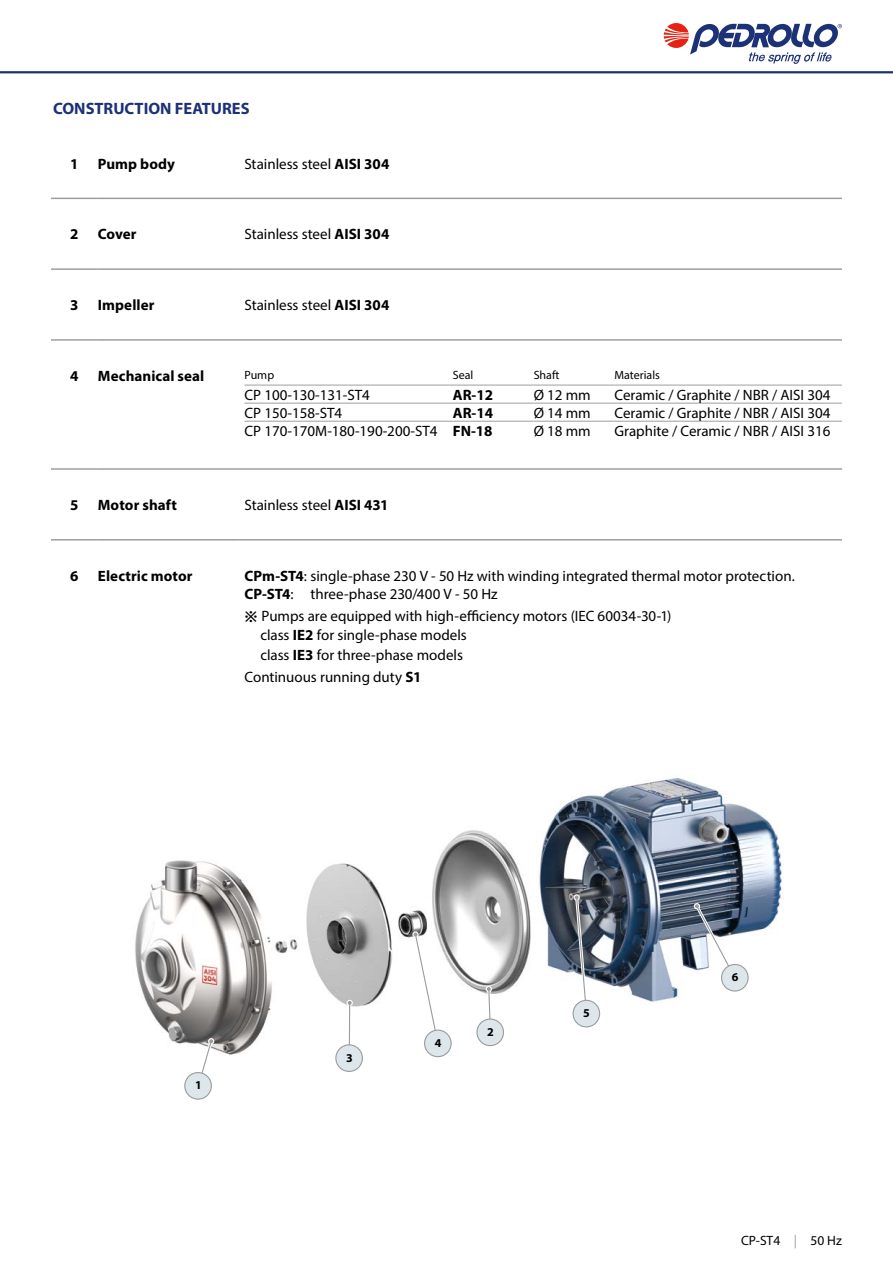
<style>
.page{position:relative;width:893px;height:1263px;background:#fff}
.page>*{position:absolute;margin:0;border:0;box-sizing:border-box;transform-origin:0 0}
.t1{font:700 16.5px "Myriad Pro";color:#1d3176}
.t2{font:15px/19.2px "Myriad Pro";color:#000}
.t3{font:700 15px "Myriad Pro";letter-spacing:.005em;color:#000}
.t4{font:13.5px "Myriad Pro";color:#000}
.t5{font:12px "Myriad Pro";color:#000}
.t6{font:700 12px "Myriad Pro";color:#000}
.s1{font-weight:700}
.s2{font-family:"Apple SD Gothic Neo";font-weight:700}
.s3{color:#9c9e9f}
</style>
<div class="page">
<svg style="left:664px;top:23px;width:178px;height:41px"></svg>
<hr style="left:0;top:71px;width:893px;height:2px;background:#1d3176">
<img style="left:135px;top:777px;width:648px;height:281px">
<hr style="left:348px;top:1003px;width:3px;height:55px;background:#fff">
<hr style="left:349px;top:1003px;width:1px;height:56px;background:#9a9c9d">
<svg style="left:347px;top:1000px;width:6px;height:6px"></svg>
<div style="left:336px;top:1045px;width:26px;height:26px;background:#dde7eb;border-radius:50%"></div>
<div style="left:335px;top:1044px;width:28px;height:28px;border:1px solid #9a9c9d;border-radius:50%"></div>
<svg style="left:195px;top:1037px;width:20px;height:45px"></svg>
<div style="left:185px;top:1072px;width:26px;height:27px;background:#dde7eb;border-radius:50%"></div>
<div style="left:184px;top:1072px;width:28px;height:28px;border:1px solid #9a9c9d;border-radius:50%"></div>
<svg style="left:412px;top:931px;width:30px;height:116px"></svg>
<div style="left:425px;top:1030px;width:26px;height:27px;background:#dde7eb;border-radius:50%"></div>
<div style="left:424px;top:1029px;width:28px;height:28px;border:1px solid #9a9c9d;border-radius:50%"></div>
<svg style="left:486px;top:986px;width:8px;height:32px"></svg>
<div style="left:477px;top:1019px;width:26px;height:26px;background:#dde7eb;border-radius:50%"></div>
<div style="left:476px;top:1018px;width:28px;height:28px;border:1px solid #9a9c9d;border-radius:50%"></div>
<svg style="left:693px;top:902px;width:46px;height:80px"></svg>
<div style="left:722px;top:964px;width:26px;height:27px;background:#dde7eb;border-radius:50%"></div>
<div style="left:721px;top:964px;width:28px;height:27px;border:1px solid #9a9c9d;border-radius:50%"></div>
<svg style="left:573px;top:894px;width:17px;height:113px"></svg>
<div style="left:573px;top:1000px;width:27px;height:27px;background:#dde7eb;border-radius:50%"></div>
<div style="left:572px;top:1000px;width:28px;height:27px;border:1px solid #9a9c9d;border-radius:50%"></div>
<svg style="left:51px;top:197px;width:791px;height:344px"></svg>
<hr style="left:51px;top:198px;width:47px;height:1px;background:#9c9e9f">
<hr style="left:98px;top:198px;width:140px;height:1px;background:#9c9e9f">
<hr style="left:238px;top:198px;width:604px;height:1px;background:#9c9e9f">
<hr style="left:51px;top:268px;width:47px;height:2px;background:#9c9e9f">
<hr style="left:98px;top:268px;width:140px;height:2px;background:#9c9e9f">
<hr style="left:238px;top:268px;width:604px;height:2px;background:#9c9e9f">
<hr style="left:238px;top:339px;width:604px;height:2px;background:#9c9e9f">
<hr style="left:238px;top:468px;width:604px;height:2px;background:#9c9e9f">
<hr style="left:238px;top:539px;width:604px;height:1px;background:#9c9e9f">
<hr style="left:51px;top:339px;width:47px;height:2px;background:#9c9e9f">
<hr style="left:98px;top:339px;width:140px;height:2px;background:#9c9e9f">
<hr style="left:51px;top:468px;width:47px;height:2px;background:#9c9e9f">
<hr style="left:98px;top:468px;width:140px;height:2px;background:#9c9e9f">
<hr style="left:51px;top:539px;width:47px;height:1px;background:#9c9e9f">
<hr style="left:98px;top:539px;width:140px;height:1px;background:#9c9e9f">
<hr style="left:244px;top:403px;width:209px;height:1px;background:#9c9e9f">
<hr style="left:453px;top:403px;width:81px;height:1px;background:#9c9e9f">
<hr style="left:534px;top:403px;width:80px;height:1px;background:#9c9e9f">
<hr style="left:614px;top:403px;width:228px;height:1px;background:#9c9e9f">
<hr style="left:244px;top:421px;width:209px;height:1px;background:#9c9e9f">
<hr style="left:453px;top:421px;width:81px;height:1px;background:#9c9e9f">
<hr style="left:534px;top:421px;width:80px;height:1px;background:#9c9e9f">
<hr style="left:614px;top:421px;width:228px;height:1px;background:#9c9e9f">
<hr style="left:244px;top:385px;width:209px;height:1px;background:#9c9e9f">
<hr style="left:453px;top:385px;width:81px;height:1px;background:#9c9e9f">
<hr style="left:534px;top:385px;width:80px;height:1px;background:#9c9e9f">
<hr style="left:614px;top:385px;width:228px;height:1px;background:#9c9e9f">
<p class="t1" style="left:53px;top:98px;width:198px">CONSTRUCTION FEATURES</p>
<p class="t3" style="left:70px;top:154px;width:10px">1</p>
<p class="t3" style="left:98px;top:154px;width:79px">Pump body</p>
<p class="t2" style="left:245px;top:154px;width:146px">Stainless steel <span class="s1">AISI 304</span></p>
<p class="t3" style="left:70px;top:225px;width:10px">2</p>
<p class="t3" style="left:98px;top:225px;width:40px">Cover</p>
<p class="t2" style="left:245px;top:224px;width:146px">Stainless steel <span class="s1">AISI 304</span></p>
<p class="t3" style="left:70px;top:295px;width:10px">3</p>
<p class="t3" style="left:98px;top:295px;width:58px">Impeller</p>
<p class="t2" style="left:245px;top:295px;width:146px">Stainless steel <span class="s1">AISI 304</span></p>
<p class="t3" style="left:70px;top:366px;width:10px">4</p>
<p class="t3" style="left:98px;top:366px;width:108px">Mechanical seal</p>
<p class="t5" style="left:244px;top:367px;width:31px">Pump</p>
<p class="t5" style="left:453px;top:367px;width:22px">Seal</p>
<p class="t5" style="left:534px;top:367px;width:27px">Shaft</p>
<p class="t5" style="left:614px;top:367px;width:47px">Materials</p>
<p class="t2" style="left:244px;top:385px;width:127px">CP 100-130-131-ST4</p>
<p class="t3" style="left:453px;top:385px;width:42px">AR-12</p>
<p class="t2" style="left:534px;top:385px;width:59px">Ø 12 mm</p>
<p class="t2" style="left:614px;top:385px;width:217px">Ceramic / Graphite / NBR / AISI 304</p>
<p class="t2" style="left:245px;top:403px;width:99px">CP 150-158-ST4</p>
<p class="t3" style="left:453px;top:403px;width:42px">AR-14</p>
<p class="t2" style="left:534px;top:403px;width:59px">Ø 14 mm</p>
<p class="t2" style="left:614px;top:403px;width:217px">Ceramic / Graphite / NBR / AISI 304</p>
<p class="t2" style="left:245px;top:421px;width:250px">CP 170-170M-180-190-200-ST4 <span class="s1">FN-18</span></p>
<p class="t2" style="left:534px;top:421px;width:59px">Ø 18 mm</p>
<p class="t2" style="left:614px;top:421px;width:217px">Graphite / Ceramic / NBR / AISI 316</p>
<p class="t3" style="left:70px;top:495px;width:10px">5</p>
<p class="t3" style="left:98px;top:495px;width:81px">Motor shaft</p>
<p class="t2" style="left:245px;top:495px;width:145px">Stainless steel <span class="s1">AISI 431</span></p>
<p class="t3" style="left:70px;top:566px;width:10px">6</p>
<p class="t3" style="left:98px;top:566px;width:96px">Electric motor</p>
<p class="t2" style="left:245px;top:566px;width:552px;line-height:18px"><span class="s1">CPm-ST4</span>: single-phase 230 V - 50 Hz with winding integrated thermal motor protection.<br><span class="s1">CP-ST4</span>: three-phase 230/400 V - 50 Hz</p>
<p class="t2" style="left:260px;top:606px;width:412px;text-indent:-16px"><span class="s2">※</span> Pumps are equipped with high-efficiency motors (IEC 60034-30-1) class <span class="s1">IE2</span> for single-phase models<br>class <span class="s1">IE3</span> for three-phase models</p>
<p class="t2" style="left:245px;top:667px;width:178px">Continuous running duty <span class="s1">S1</span></p>
<p class="t6" style="left:195px;top:1077px;width:8px">1</p>
<p class="t6" style="left:346px;top:1050px;width:8px">3</p>
<p class="t6" style="left:435px;top:1035px;width:8px">4</p>
<p class="t6" style="left:487px;top:1024px;width:8px">2</p>
<p class="t6" style="left:583px;top:1005px;width:8px">5</p>
<p class="t6" style="left:732px;top:969px;width:8px">6</p>
<p class="t4" style="left:741px;top:1232px;width:102px">CP-ST4 <span class="s3">|</span> 50 Hz</p>
</div>
